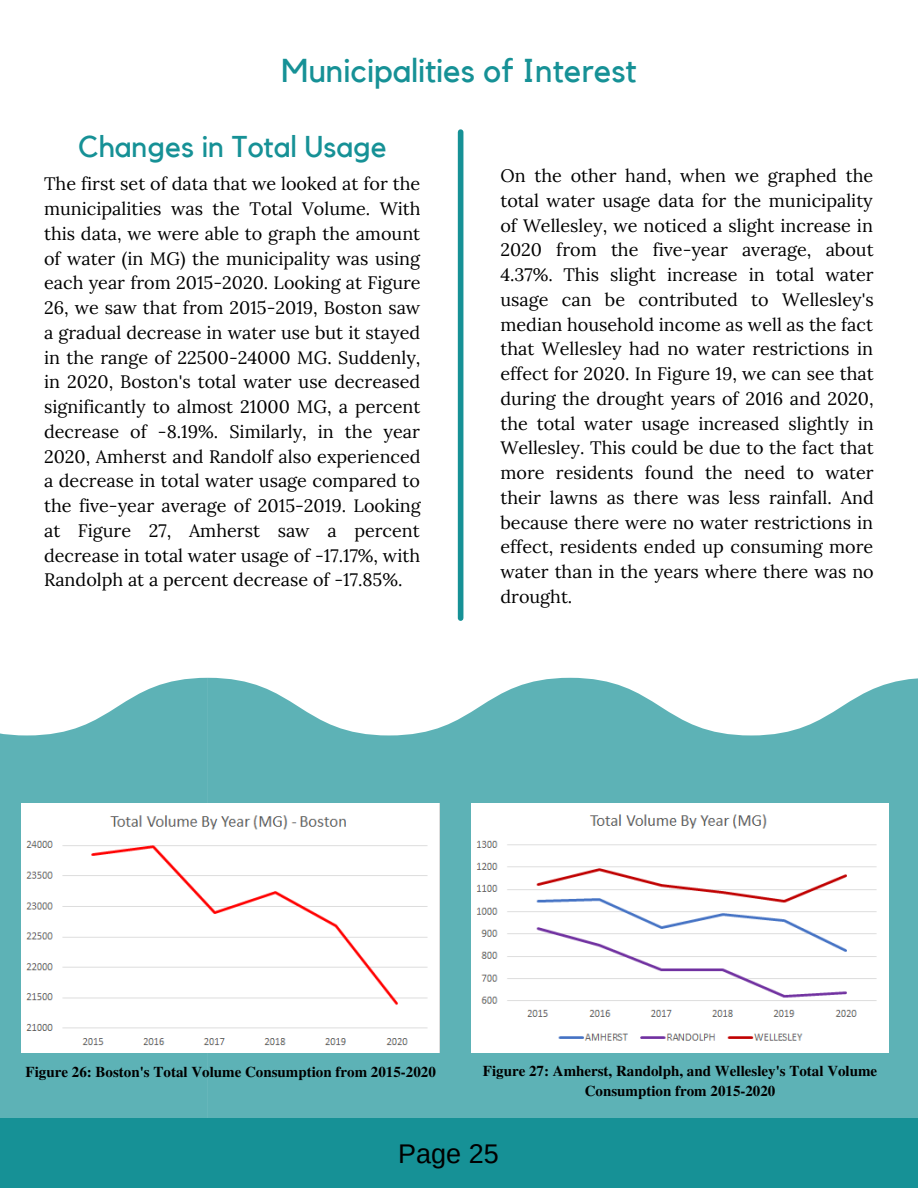
<style>
.page{position:relative;width:918px;height:1188px;background:#fff}
.page>*{position:absolute;margin:0;border:0;box-sizing:border-box;transform-origin:0 0}
.t1{font:33px "Kollektif";color:#169196}
.t2{font:30px "Kollektif";color:#169196}
.t3{font:27px "Arimo";color:#000}
.t4{font:18px/24.8px "Lora";color:#000;text-align:justify}
.t5{font:700 15px/20.2px "Te X Gyre Termes";color:#000;text-align:center}
</style>
<div class="page">
<div style="left:458px;top:132px;width:5px;height:486px;background:#169196"></div>
<svg style="left:0;top:678px;width:208px;height:510px;background:#5eb3b6"></svg>
<svg style="left:208px;top:678px;width:710px;height:510px;background:#5db2b6"></svg>
<img style="left:22px;top:804px;width:417px;height:248px">
<img style="left:471px;top:804px;width:418px;height:248px">
<h1 class="t1" style="left:281px;top:55px;width:357px">Municipalities of Interest</h1>
<h2 class="t2" style="left:78px;top:132px;width:310px">Changes in Total Usage</h2>
<p class="t4" style="left:44px;top:171px;width:378px">The first set of data that we looked at for the municipalities was the Total Volume. With this data, we were able to graph the amount of water (in MG) the municipality was using each year from 2015-2020. Looking at Figure 26, we saw that from 2015-2019, Boston saw a gradual decrease in water use but it stayed in the range of 22500-24000 MG. Suddenly, in 2020, Boston's total water use decreased significantly to almost 21000 MG, a percent decrease of -8.19%. Similarly, in the year 2020, Amherst and Randolf also experienced a decrease in total water usage compared to the five-year average of 2015-2019. Looking at Figure 27, Amherst saw a percent decrease in total water usage of -17.17%, with Randolph at a percent decrease of -17.85%.</p>
<p class="t4" style="left:500px;top:163px;width:375px">On the other hand, when we graphed the total water usage data for the municipality of Wellesley, we noticed a slight increase in 2020 from the five-year average, about 4.37%. This slight increase in total water usage can be contributed to Wellesley's median household income as well as the fact that Wellesley had no water restrictions in effect for 2020. In Figure 19, we can see that during the drought years of 2016 and 2020, the total water usage increased slightly in Wellesley. This could be due to the fact that more residents found the need to water their lawns as there was less rainfall. And because there were no water restrictions in effect, residents ended up consuming more water than in the years where there was no drought.</p>
<p class="t5" style="left:26px;top:1062px;width:412px">Figure 26: Boston's Total Volume Consumption from 2015-2020</p>
<p class="t5" style="left:483px;top:1060px;width:396px">Figure 27: Amherst, Randolph, and Wellesley's Total Volume<br>Consumption from 2015-2020</p>
<h3 class="t3" style="left:398px;top:1138px;width:102px">Page 25</h3>
</div>
